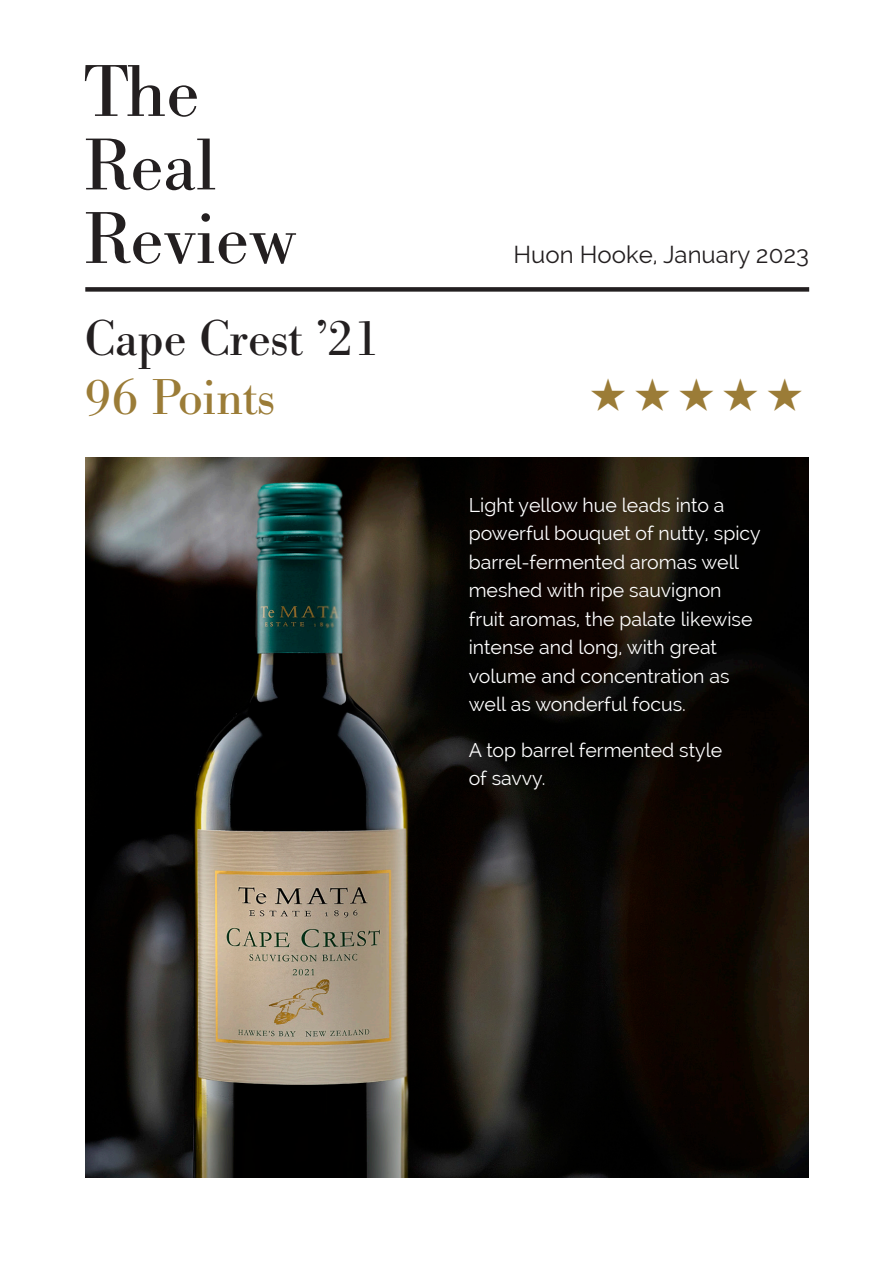
<style>
.page{position:relative;width:893px;height:1263px;background:#fff}
.page>*{position:absolute;margin:0;border:0;box-sizing:border-box;transform-origin:0 0}
.t1{font:72px "Bodoni BE";color:#231f20}
.t2{font:49.5px "Bodoni BE";color:#231f20}
.t3{font:49.5px "Bodoni BE";color:#9b7c37}
.t4{font:24px "Raleway";color:#231f20}
.t5{font:19.5px/28.5px "Raleway";color:#fff}
</style>
<div class="page">
<img style="left:85px;top:457px;width:723px;height:721px">
<div style="left:85px;top:287px;width:724px;height:5px;background:#231f20"></div>
<p class="t1" style="left:84px;top:50px;width:117px">The</p>
<p class="t1" style="left:84px;top:124px;width:133px">Real</p>
<p class="t1" style="left:84px;top:197px;width:214px">Review</p>
<p class="t2" style="left:85px;top:309px;width:295px">Cape Crest ’21</p>
<p class="t3" style="left:85px;top:369px;width:191px">96 Points</p>
<p class="t4" style="left:513px;top:241px;width:297px">Huon Hooke, January 2023</p>
<p class="t5" style="left:469px;top:490px;width:293px">Light yellow hue leads into a powerful bouquet of nutty, spicy barrel-fermented aromas well meshed with ripe sauvignon fruit aromas, the palate likewise intense and long, with great volume and concentration as well as wonderful focus.</p>
<p class="t5" style="left:469px;top:735px;width:255px">A top barrel fermented style of savvy.</p>
</div>
